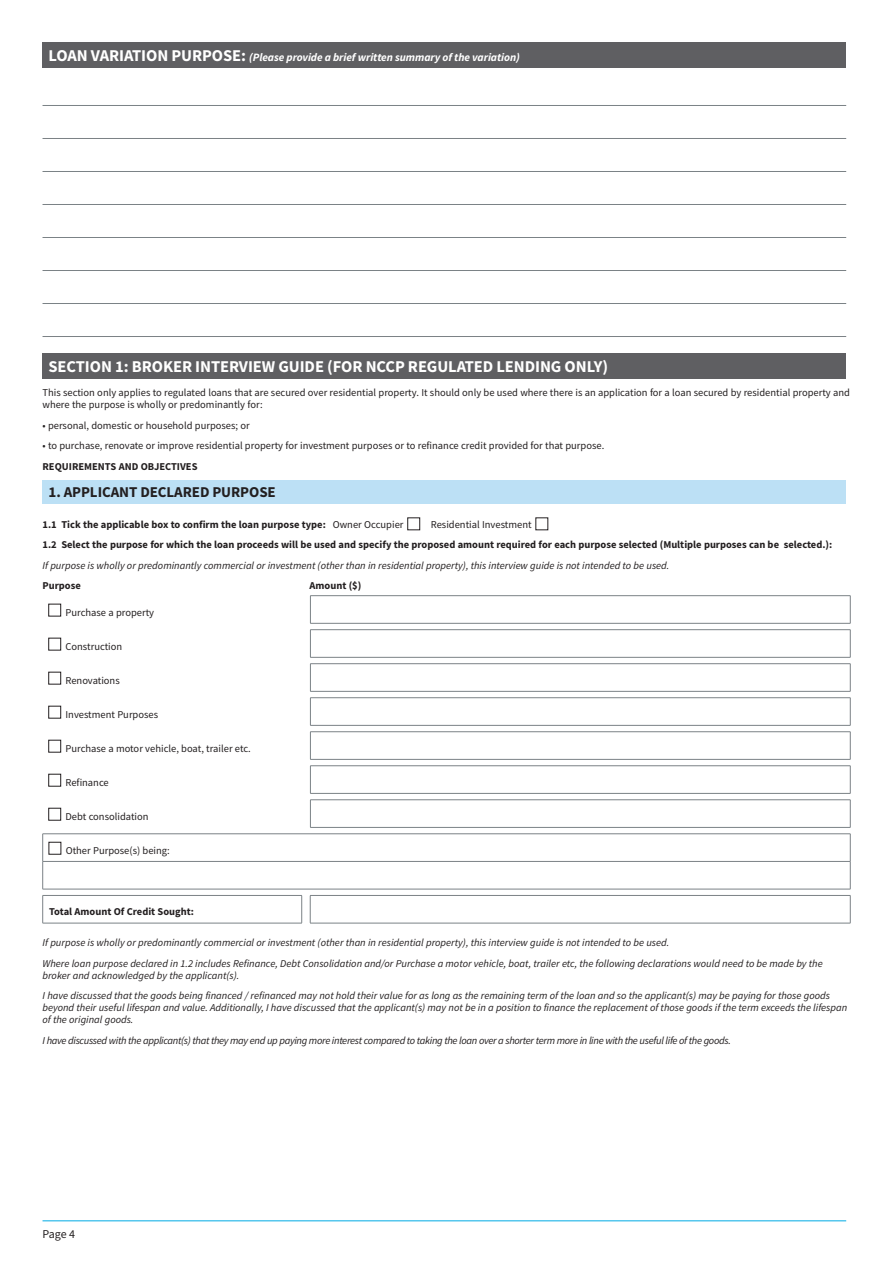
<style>
.page{position:relative;width:893px;height:1263px;background:#fff}
.page>*{position:absolute;margin:0;border:0;box-sizing:border-box;transform-origin:0 0}
.t1{font:700 16.5px "Source Sans Pro";letter-spacing:-.005em;color:#fff}
.t2{font:700 15px "Source Sans Pro";letter-spacing:-.005em;color:#231f20}
.t3{font:12px "Source Sans Pro";color:#231f20}
.t4{font:italic 700 11.25px "Source Sans Pro";letter-spacing:-.005em;color:#fff}
.t5{font:italic 10.5px/20.5px "Source Sans Pro";color:#231f20}
.t6{font:10.5px/12px "Source Sans Pro";color:#231f20}
.t7{font:700 10.5px "Source Sans Pro";color:#231f20}
.t8{font:italic 10.5px "Source Sans Pro";letter-spacing:-.03em;color:#231f20}
.s1{font-style:normal;font-size:16.5px}
.s2{font-weight:400}
</style>
<div class="page">
<hr style="left:43px;top:1220px;width:803px;height:1px;background:#00abe5">
<hr style="left:43px;top:105px;width:803px;height:1px;background:#7b8286">
<hr style="left:43px;top:138px;width:803px;height:1px;background:#7b8286">
<hr style="left:43px;top:171px;width:803px;height:1px;background:#7b8286">
<hr style="left:43px;top:204px;width:803px;height:1px;background:#7b8286">
<hr style="left:43px;top:237px;width:803px;height:1px;background:#7b8286">
<hr style="left:43px;top:270px;width:803px;height:1px;background:#7b8286">
<hr style="left:43px;top:303px;width:803px;height:1px;background:#7b8286">
<hr style="left:43px;top:336px;width:803px;height:1px;background:#7b8286">
<div style="left:43px;top:43px;width:803px;height:25px;background:#5f5f62"></div>
<div style="left:43px;top:354px;width:803px;height:25px;background:#5f5f62"></div>
<div style="left:43px;top:480px;width:803px;height:23px;background:#bce0f5"></div>
<div style="left:407px;top:517px;width:13px;height:13px;border:1px solid #231f20"></div>
<hr style="left:310px;top:595px;width:540px;height:1px;background:#7b8286">
<svg style="left:310px;top:596px;width:1px;height:27px"></svg>
<svg style="left:850px;top:596px;width:1px;height:27px"></svg>
<hr style="left:310px;top:623px;width:540px;height:1px;background:#7b8286">
<div style="left:49px;top:604px;width:12px;height:12px;border:1px solid #231f20"></div>
<hr style="left:310px;top:629px;width:540px;height:1px;background:#7b8286">
<svg style="left:310px;top:630px;width:1px;height:27px"></svg>
<svg style="left:850px;top:630px;width:1px;height:27px"></svg>
<hr style="left:310px;top:657px;width:540px;height:1px;background:#7b8286">
<div style="left:49px;top:638px;width:12px;height:12px;border:1px solid #231f20"></div>
<hr style="left:310px;top:663px;width:540px;height:1px;background:#7b8286">
<svg style="left:310px;top:664px;width:1px;height:27px"></svg>
<svg style="left:850px;top:664px;width:1px;height:27px"></svg>
<hr style="left:310px;top:691px;width:540px;height:1px;background:#7b8286">
<div style="left:49px;top:672px;width:12px;height:12px;border:1px solid #231f20"></div>
<hr style="left:310px;top:697px;width:540px;height:1px;background:#7b8286">
<svg style="left:310px;top:698px;width:1px;height:27px"></svg>
<svg style="left:850px;top:698px;width:1px;height:27px"></svg>
<hr style="left:310px;top:725px;width:540px;height:1px;background:#7b8286">
<div style="left:49px;top:706px;width:12px;height:12px;border:1px solid #231f20"></div>
<hr style="left:310px;top:731px;width:540px;height:1px;background:#7b8286">
<svg style="left:310px;top:732px;width:1px;height:27px"></svg>
<svg style="left:850px;top:732px;width:1px;height:27px"></svg>
<hr style="left:310px;top:759px;width:540px;height:1px;background:#7b8286">
<div style="left:49px;top:740px;width:12px;height:12px;border:1px solid #231f20"></div>
<hr style="left:310px;top:765px;width:540px;height:1px;background:#7b8286">
<svg style="left:310px;top:766px;width:1px;height:27px"></svg>
<svg style="left:850px;top:766px;width:1px;height:27px"></svg>
<hr style="left:310px;top:793px;width:540px;height:1px;background:#7b8286">
<div style="left:49px;top:774px;width:12px;height:12px;border:1px solid #231f20"></div>
<hr style="left:310px;top:799px;width:540px;height:1px;background:#7b8286">
<svg style="left:310px;top:800px;width:1px;height:27px"></svg>
<svg style="left:850px;top:800px;width:1px;height:27px"></svg>
<hr style="left:310px;top:827px;width:540px;height:1px;background:#7b8286">
<div style="left:49px;top:808px;width:12px;height:12px;border:1px solid #231f20"></div>
<hr style="left:43px;top:889px;width:807px;height:1px;background:#7b8286">
<hr style="left:43px;top:833px;width:807px;height:1px;background:#7b8286">
<svg style="left:42px;top:834px;width:809px;height:55px"></svg>
<hr style="left:43px;top:861px;width:807px;height:1px;background:#7b8286">
<div style="left:49px;top:842px;width:12px;height:12px;border:1px solid #231f20"></div>
<hr style="left:310px;top:923px;width:540px;height:1px;background:#7b8286">
<svg style="left:42px;top:895px;width:809px;height:28px"></svg>
<hr style="left:43px;top:923px;width:259px;height:1px;background:#7b8286">
<p class="t4" style="left:49px;top:50px;width:473px"><span class="s1">LOAN VARIATION PURPOSE:</span> (Please provide a brief written summary of the variation)</p>
<h1 class="t1" style="left:49px;top:355px;width:561px">SECTION 1: BROKER INTERVIEW GUIDE (FOR NCCP REGULATED LENDING ONLY)</h1>
<p class="t6" style="left:43px;top:387px;width:809px">This section only applies to regulated loans that are secured over residential property. It should only be used where there is an application for a loan secured by residential property and where the purpose is wholly or predominantly for:</p>
<p class="t6" style="left:43px;top:419px;width:209px">• personal, domestic or household purposes; or</p>
<p class="t6" style="left:43px;top:440px;width:563px">• to purchase, renovate or improve residential property for investment purposes or to refinance credit provided for that purpose.</p>
<p class="t7" style="left:43px;top:459px;width:156px">REQUIREMENTS AND OBJECTIVES</p>
<h2 class="t2" style="left:49px;top:482px;width:229px">1. APPLICANT DECLARED PURPOSE</h2>
<p class="t7" style="left:43px;top:517px;width:362px">1.1 Tick the applicable box to confirm the loan purpose type: <span class="s2">Owner Occupier</span></p>
<p class="t6" style="left:431px;top:518px;width:102px">Residential Investment</p>
<p class="t7" style="left:43px;top:538px;width:791px">1.2 Select the purpose for which the loan proceeds will be used and specify the proposed amount required for each purpose selected (Multiple purposes can be selected.):</p>
<p class="t5" style="left:43px;top:555px;width:628px">If purpose is wholly or predominantly commercial or investment (other than in residential property), this interview guide is not intended to be used.</p>
<p class="t7" style="left:43px;top:579px;width:40px">Purpose</p>
<p class="t7" style="left:310px;top:579px;width:53px">Amount ($)</p>
<p class="t6" style="left:66px;top:607px;width:90px">Purchase a property</p>
<p class="t6" style="left:66px;top:641px;width:58px">Construction</p>
<p class="t6" style="left:66px;top:675px;width:56px">Renovations</p>
<p class="t6" style="left:66px;top:709px;width:94px">Investment Purposes</p>
<p class="t6" style="left:66px;top:743px;width:187px">Purchase a motor vehicle, boat, trailer etc.</p>
<p class="t6" style="left:66px;top:777px;width:45px">Refinance</p>
<p class="t6" style="left:66px;top:811px;width:85px">Debt consolidation</p>
<p class="t6" style="left:66px;top:845px;width:106px">Other Purpose(s) being:</p>
<p class="t7" style="left:49px;top:905px;width:146px">Total Amount Of Credit Sought:</p>
<p class="t5" style="left:43px;top:932px;width:782px">If purpose is wholly or predominantly commercial or investment (other than in residential property), this interview guide is not intended to be used.<br>Where loan purpose declared in 1.2 includes Refinance, Debt Consolidation and/or Purchase a motor vehicle, boat, trailer etc, the following declarations would need to be made by the</p>
<p class="t5" style="left:43px;top:965px;width:789px">broker and acknowledged by the applicant(s).<br>I have discussed that the goods being financed / refinanced may not hold their value for as long as the remaining term of the loan and so the applicant(s) may be paying for those goods</p>
<p class="t5" style="left:43px;top:1002px;width:806px;line-height:12px">beyond their useful lifespan and value. Additionally, I have discussed that the applicant(s) may not be in a position to finance the replacement of those goods if the term exceeds the lifespan of the original goods.</p>
<p class="t8" style="left:43px;top:1034px;width:690px">I have discussed with the applicant(s) that they may end up paying more interest compared to taking the loan over a shorter term more in line with the useful life of the goods.</p>
<p class="t3" style="left:43px;top:1226px;width:34px">Page 4</p>
</div>
